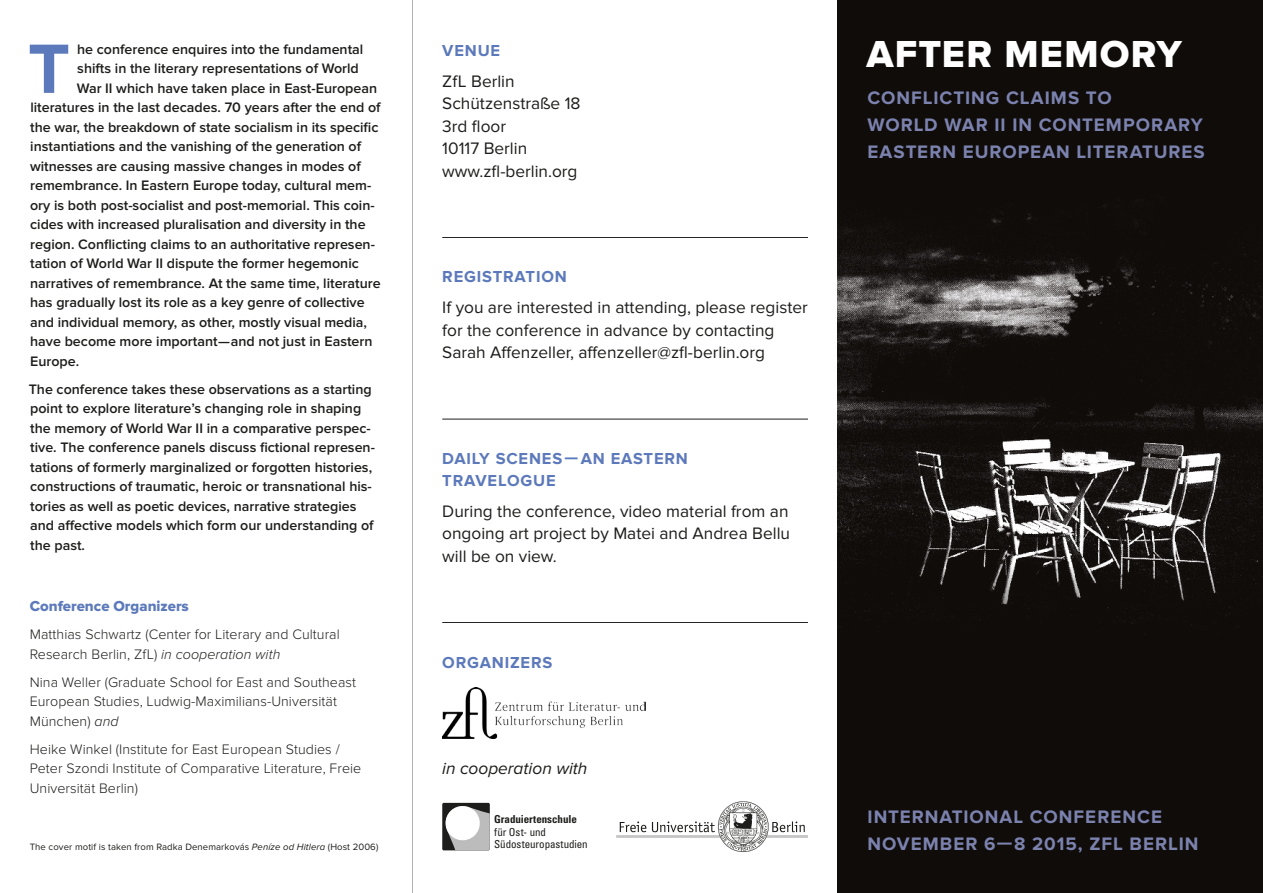
<style>
.page{position:relative;width:1263px;height:893px;background:#fff}
.page>*{position:absolute;margin:0;border:0;box-sizing:border-box;transform-origin:0 0}
.t1{font:39px "Proxima Nova Extrabld";letter-spacing:.03em;color:#fff}
.t2{font:700 18.75px/27px "Proxima Nova";letter-spacing:.055em;color:#7b82ae}
.t3{font:17.25px/22.5px "Proxima Nova";color:#1d1d1b}
.t4{font:italic 17.25px "Proxima Nova";color:#1d1d1b}
.t5{font:700 16.5px/21.8px "Proxima Nova";letter-spacing:.05em;color:#5c79bb}
.t6{font:15px "Proxima Nova Extrabld";color:#5c79bb}
.t7{font:600 14.25px/19.5px "Proxima Nova";color:#1d1d1b}
.t8{font:300 14.25px/19.5px "Proxima Nova";letter-spacing:.005em;color:#1d1d1b}
.t9{font:condensed 10.95px/12.1px "Univers LT Std";letter-spacing:-.01em;color:#1d1d1b}
.t10{font:700 condensed 10.95px "Univers LT Std";letter-spacing:-.005em;color:#1d1d1b}
.t11{font:9.45px "Proxima Nova";letter-spacing:.01em;color:#1d1d1b}
.s1{font-style:italic}
</style>
<div class="page">
<div style="left:838px;top:0;width:425px;height:893px;background:#100c0a"></div>
<svg style="left:30px;top:45px;width:38px;height:48px"></svg>
<svg style="left:442px;top:803px;width:48px;height:47px"></svg>
<svg style="left:616px;top:801px;width:192px;height:51px"></svg>
<img style="left:442px;top:687px;width:203px;height:51px">
<hr style="left:442px;top:622px;width:366px;height:1px;background:#1d1d1b">
<hr style="left:442px;top:419px;width:366px;height:1px;background:#1d1d1b">
<hr style="left:442px;top:237px;width:366px;height:1px;background:#1d1d1b">
<img style="left:838px;top:204px;width:425px;height:431px">
<hr style="left:412px;top:0;width:1px;height:893px;background:#b3b2b2">
<p class="t7" style="left:77px;top:40px;width:288px">he conference enquires into the fundamental</p>
<p class="t7" style="left:77px;top:59px;width:283px">shifts in the literary representations of World</p>
<p class="t7" style="left:77px;top:79px;width:302px">War II which have taken place in East-European</p>
<p class="t7" style="left:30px;top:98px;width:352px">literatures in the last decades. 70 years after the end of</p>
<p class="t7" style="left:30px;top:118px;width:350px">the war, the breakdown of state socialism in its specific</p>
<p class="t7" style="left:30px;top:137px;width:332px">instantiations and the vanishing of the generation of</p>
<p class="t7" style="left:30px;top:157px;width:332px">witnesses are causing massive changes in modes of</p>
<p class="t7" style="left:30px;top:176px;width:343px">remembrance. In Eastern Europe today, cultural mem-</p>
<p class="t7" style="left:30px;top:196px;width:346px">ory is both post-socialist and post-memorial. This coin-</p>
<p class="t7" style="left:30px;top:215px;width:337px">cides with increased pluralisation and diversity in the</p>
<p class="t7" style="left:30px;top:235px;width:346px">region. Conflicting claims to an authoritative represen-</p>
<p class="t7" style="left:30px;top:254px;width:330px">tation of World War II dispute the former hegemonic</p>
<p class="t7" style="left:30px;top:273px;width:352px">narratives of remembrance. At the same time, literature</p>
<p class="t7" style="left:30px;top:293px;width:336px">has gradually lost its role as a key genre of collective</p>
<p class="t7" style="left:30px;top:312px;width:338px">and individual memory, as other, mostly visual media,</p>
<p class="t7" style="left:30px;top:332px;width:344px">have become more important—and not just in Eastern</p>
<p class="t7" style="left:30px;top:351px;width:51px">Europe.</p>
<p class="t7" style="left:29px;top:379px;width:348px">The conference takes these observations as a starting point to explore literature’s changing role in shaping the memory of World War II in a comparative perspec&shy;tive. The conference panels discuss fictional represen&shy;tations of formerly marginalized or forgotten histories, constructions of traumatic, heroic or transnational his&shy;tories as well as poetic devices, narrative strategies and affective models which form our understanding of the past.</p>
<p class="t6" style="left:30px;top:598px;width:161px">Conference Organizers</p>
<p class="t8" style="left:30px;top:625px;width:311px">Matthias Schwartz (Center for Literary and Cultural<br>Research Berlin, ZfL) <span class="s1">in cooperation with</span></p>
<p class="t8" style="left:30px;top:673px;width:328px">Nina Weller (Graduate School for East and Southeast<br>European Studies, Ludwig-Maximilians-Universität<br>München) <span class="s1">and</span></p>
<p class="t8" style="left:30px;top:740px;width:333px">Heike Winkel (Institute for East European Studies /<br>Peter Szondi Institute of Comparative Literature, Freie<br>Universität Berlin)</p>
<p class="t11" style="left:30px;top:842px;width:350px">The cover motif is taken from Radka Denemarkovás <span class="s1">Peníze od Hitlera</span> (Host 2006)</p>
<p class="t5" style="left:442px;top:40px;width:59px">VENUE</p>
<p class="t3" style="left:442px;top:70px;width:140px">ZfL Berlin<br>Schützenstraße 18<br>3rd floor<br>10117 Berlin www.zfl-berlin.org</p>
<p class="t5" style="left:442px;top:266px;width:126px">REGISTRATION</p>
<p class="t3" style="left:442px;top:296px;width:367px">If you are interested in attending, please register for the conference in advance by contacting<br>Sarah Affenzeller, affenzeller@zfl-berlin.org</p>
<p class="t5" style="left:442px;top:448px;width:247px">DAILY SCENES—AN EASTERN<br>TRAVELOGUE</p>
<p class="t3" style="left:442px;top:500px;width:349px;text-align:justify">During the conference, video material from an ongoing art project by Matei and Andrea Bellu will be on view.</p>
<p class="t5" style="left:442px;top:652px;width:112px">ORGANIZERS</p>
<p class="t4" style="left:442px;top:759px;width:147px">in cooperation with</p>
<p class="t10" style="left:494px;top:813px;width:84px">Graduiertenschule</p>
<p class="t9" style="left:494px;top:825px;width:95px">für Ost- und<br>Südosteuropastudien</p>
<h1 class="t1" style="left:866px;top:32px;width:317px">AFTER MEMORY</h1>
<h2 class="t2" style="left:867px;top:85px;width:339px">CONFLICTING CLAIMS TO<br>WORLD WAR II IN CONTEMPORARY<br>EASTERN EUROPEAN LITERATURES</h2>
<h2 class="t2" style="left:867px;top:803px;width:332px">INTERNATIONAL CONFERENCE<br>NOVEMBER 6—8 2015, ZFL BERLIN</h2>
</div>
